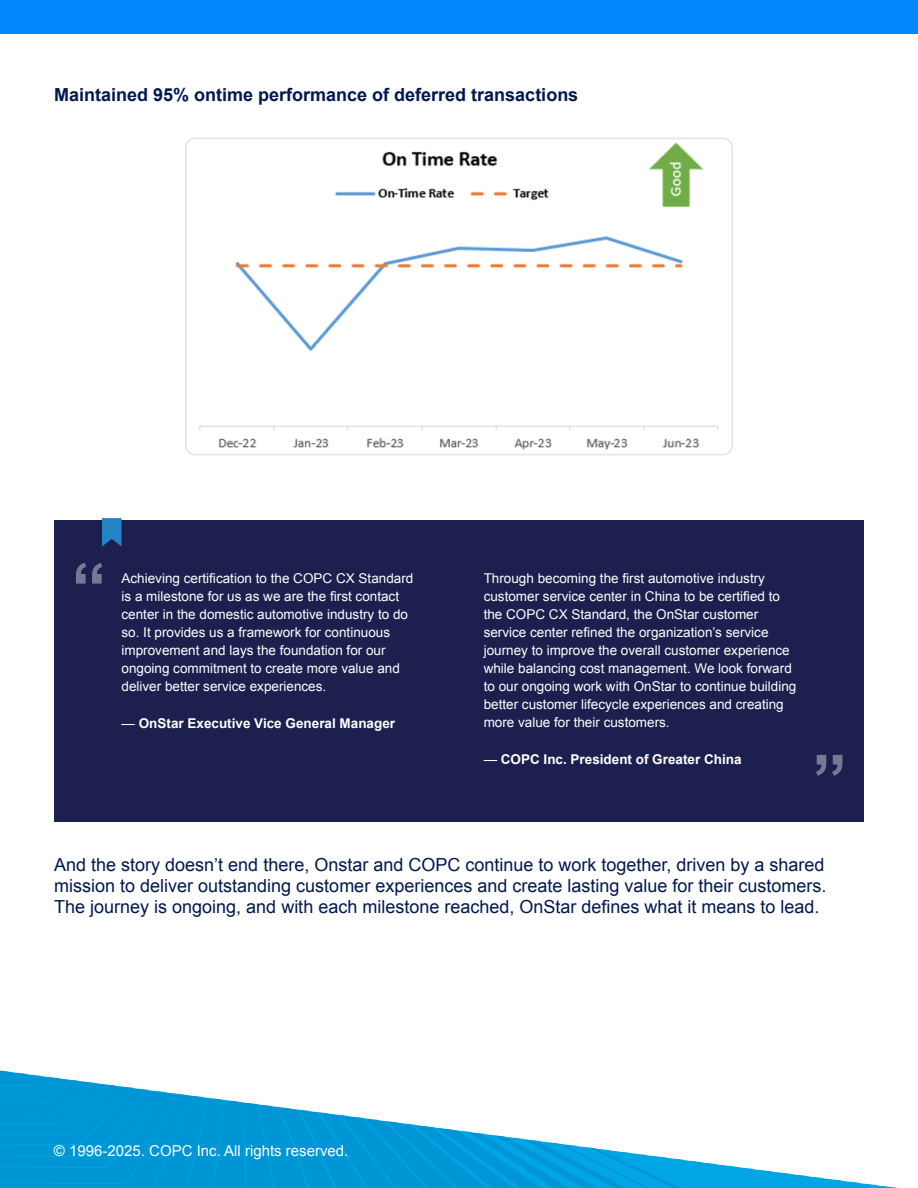
<style>
.page{position:relative;width:918px;height:1188px;background:#fff}
.page>*{position:absolute;margin:0;border:0;box-sizing:border-box;transform-origin:0 0}
.t1{font:700 70.35px "Arial";color:#fff}
.t2{font:18px/21px "Arial";color:#011951}
.t3{font:700 18px "Arial";color:#011951}
.t4{font:15px "Arial";color:#fff}
.t5{font:13.5px/18px "Arial";color:#fff}
.t6{font:700 13.5px "Arial";color:#fff}
.s1{font-weight:400}
</style>
<div class="page">
<img style="left:0;top:1070px;width:898px;height:118px">
<div style="left:0;top:0;width:918px;height:34px;background:#0087fc"></div>
<img style="left:188px;top:141px;width:542px;height:311px">
<div style="left:185px;top:138px;width:548px;height:317px;border:2px solid #e2e3e2;border-radius:9px"></div>
<div style="left:54px;top:520px;width:810px;height:301px;background:#1d204e"></div>
<svg style="left:102px;top:518px;width:20px;height:29px"></svg>
<p class="t3" style="left:54px;top:83px;width:526px">Maintained 95% ontime performance of deferred transactions</p>
<h1 class="t1" style="left:71px;top:543px;width:37px">“</h1>
<p class="t5" style="left:484px;top:570px;width:298px">Through becoming the first automotive industry customer service center in China to be certified to</p>
<p class="t5" style="left:484px;top:606px;width:286px">the COPC CX Standard, the OnStar customer service center refined the organization’s service</p>
<p class="t5" style="left:484px;top:642px;width:314px">journey to improve the overall customer experience while balancing cost management. We look forward to our ongoing work with OnStar to continue building better customer lifecycle experiences and creating more value for their customers.</p>
<p class="t6" style="left:484px;top:751px;width:259px"><span class="s1">—</span> COPC Inc. President of Greater China</p>
<h1 class="t1" style="left:847px;top:796px;width:37px;rotate:-180deg">“</h1>
<p class="t5" style="left:122px;top:570px;width:293px">Achieving certification to the COPC CX Standard is a milestone for us as we are the first contact center in the domestic automotive industry to do so. It provides us a framework for continuous improvement and lays the foundation for our ongoing commitment to create more value and deliver better service experiences.</p>
<p class="t6" style="left:122px;top:715px;width:275px"><span class="s1">—</span> OnStar Executive Vice General Manager</p>
<p class="t2" style="left:54px;top:854px;width:774px">And the story doesn’t end there, Onstar and COPC continue to work together, driven by a shared mission to deliver outstanding customer experiences and create lasting value for their customers.</p>
<p class="t2" style="left:54px;top:896px;width:767px">The journey is ongoing, and with each milestone reached, OnStar defines what it means to lead.</p>
<p class="t4" style="left:54px;top:1141px;width:296px">© 1996-2025. COPC Inc. All rights reserved.</p>
</div>
